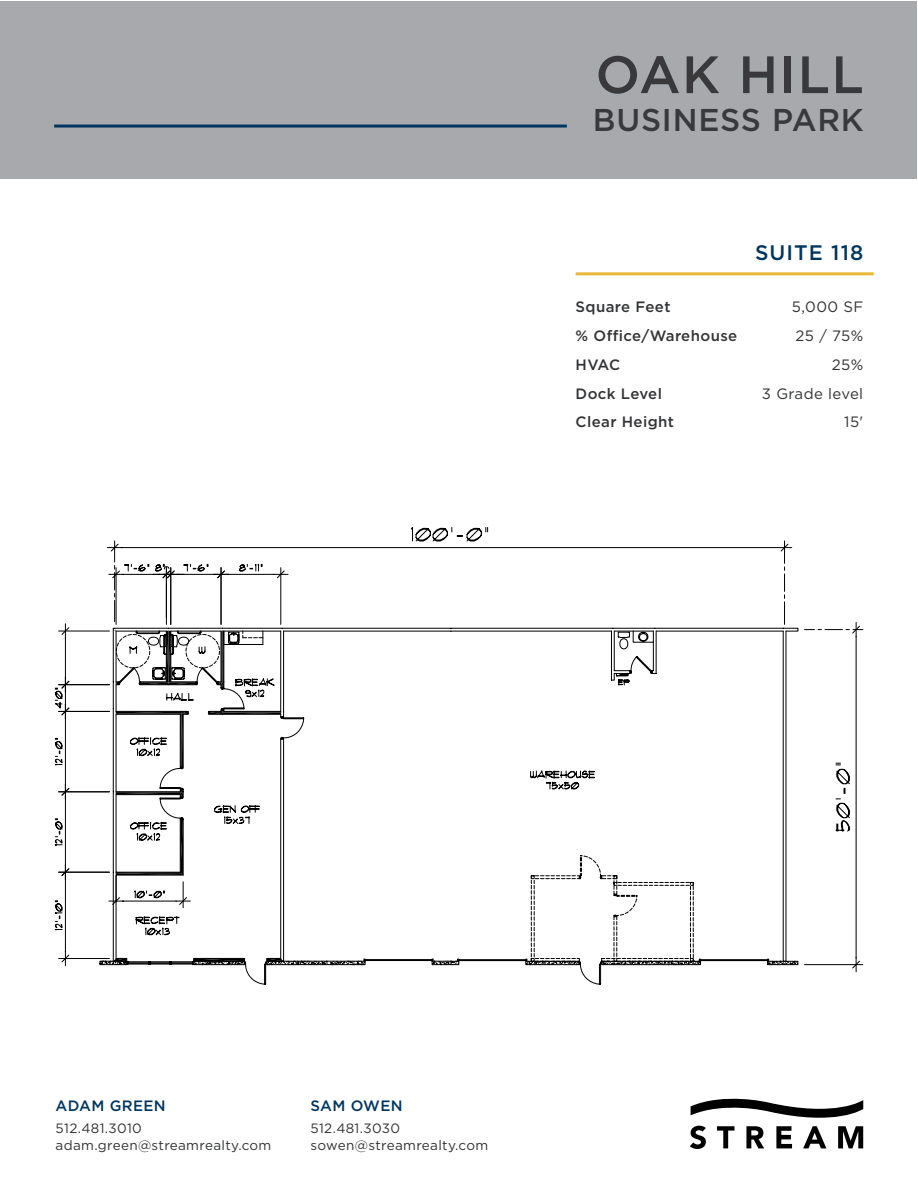
<style>
.page{position:relative;width:918px;height:1188px;background:#fff}
.page>*{position:absolute;margin:0;border:0;box-sizing:border-box;transform-origin:0 0}
.t1{font:500 52.5px "Gotham";letter-spacing:.025em;color:#39393b}
.t2{font:500 31.5px "Gotham";letter-spacing:.025em;color:#39393b}
.t3{font:500 21px "Gotham";letter-spacing:.05em;color:#003660}
.t4{font:500 15px "Gotham";letter-spacing:.025em;color:#323335}
.t5{font:15px "Gotham";letter-spacing:.025em;color:#323335}
.t6{font:500 15px "Gotham";letter-spacing:.025em;color:#003660}
.t7{font:13.5px/16.2px "Gotham";letter-spacing:.025em;color:#323335}
</style>
<div class="page">
<svg style="left:690px;top:1099px;width:173px;height:50px"></svg>
<hr style="left:576px;top:272px;width:298px;height:3px;background:#e9b939">
<div style="left:1px;top:1px;width:916px;height:178px;background:#a7a9ac"></div>
<hr style="left:54px;top:125px;width:513px;height:3px;background:#003660">
<hr style="left:805px;top:964px;width:58px;height:1px;background:#000">
<hr style="left:856px;top:636px;width:1px;height:322px;background:#000">
<svg style="left:851px;top:957px;width:10px;height:15px"></svg>
<svg style="left:805px;top:622px;width:58px;height:15px"></svg>
<svg style="left:835px;top:762px;width:15px;height:70px"></svg>
<hr style="left:59px;top:958px;width:50px;height:1px;background:#000">
<hr style="left:65px;top:879px;width:1px;height:73px;background:#000">
<svg style="left:61px;top:951px;width:9px;height:15px"></svg>
<svg style="left:54px;top:900px;width:9px;height:31px"></svg>
<hr style="left:59px;top:872px;width:50px;height:1px;background:#000">
<hr style="left:59px;top:791px;width:50px;height:1px;background:#000">
<hr style="left:65px;top:798px;width:1px;height:68px;background:#000">
<svg style="left:61px;top:865px;width:9px;height:14px"></svg>
<svg style="left:54px;top:818px;width:9px;height:28px"></svg>
<hr style="left:59px;top:792px;width:50px;height:1px;background:#000">
<hr style="left:65px;top:718px;width:1px;height:67px;background:#000">
<svg style="left:61px;top:785px;width:9px;height:14px"></svg>
<svg style="left:54px;top:738px;width:9px;height:28px"></svg>
<hr style="left:59px;top:711px;width:50px;height:1px;background:#000">
<hr style="left:59px;top:684px;width:50px;height:1px;background:#000">
<hr style="left:59px;top:631px;width:50px;height:1px;background:#000">
<hr style="left:65px;top:638px;width:1px;height:40px;background:#000">
<svg style="left:55px;top:677px;width:15px;height:42px"></svg>
<svg style="left:61px;top:624px;width:9px;height:14px"></svg>
<svg style="left:99px;top:527px;width:700px;height:458px"></svg>
<h1 class="t1" style="left:595px;top:40px;width:270px">OAK HILL</h1>
<h2 class="t2" style="left:593px;top:99px;width:272px">BUSINESS PARK</h2>
<h3 class="t3" style="left:755px;top:239px;width:110px">SUITE 118</h3>
<p class="t4" style="left:576px;top:297px;width:96px">Square Feet</p>
<p class="t5" style="left:792px;top:299px;width:73px">5,000 SF</p>
<p class="t4" style="left:576px;top:326px;width:163px">% Office/Warehouse</p>
<p class="t5" style="left:796px;top:327px;width:69px">25 / 75%</p>
<p class="t4" style="left:576px;top:355px;width:46px">HVAC</p>
<p class="t5" style="left:832px;top:356px;width:33px">25%</p>
<p class="t4" style="left:576px;top:384px;width:88px">Dock Level</p>
<p class="t5" style="left:762px;top:385px;width:103px">3 Grade level</p>
<p class="t4" style="left:576px;top:412px;width:100px">Clear Height</p>
<p class="t5" style="left:844px;top:414px;width:20px">15'</p>
<p class="t6" style="left:56px;top:1095px;width:112px">ADAM GREEN</p>
<p class="t7" style="left:56px;top:1120px;width:217px">512.481.3010 adam.green@streamrealty.com</p>
<p class="t6" style="left:311px;top:1095px;width:94px">SAM OWEN</p>
<p class="t7" style="left:311px;top:1120px;width:179px">512.481.3030 sowen@streamrealty.com</p>
</div>
